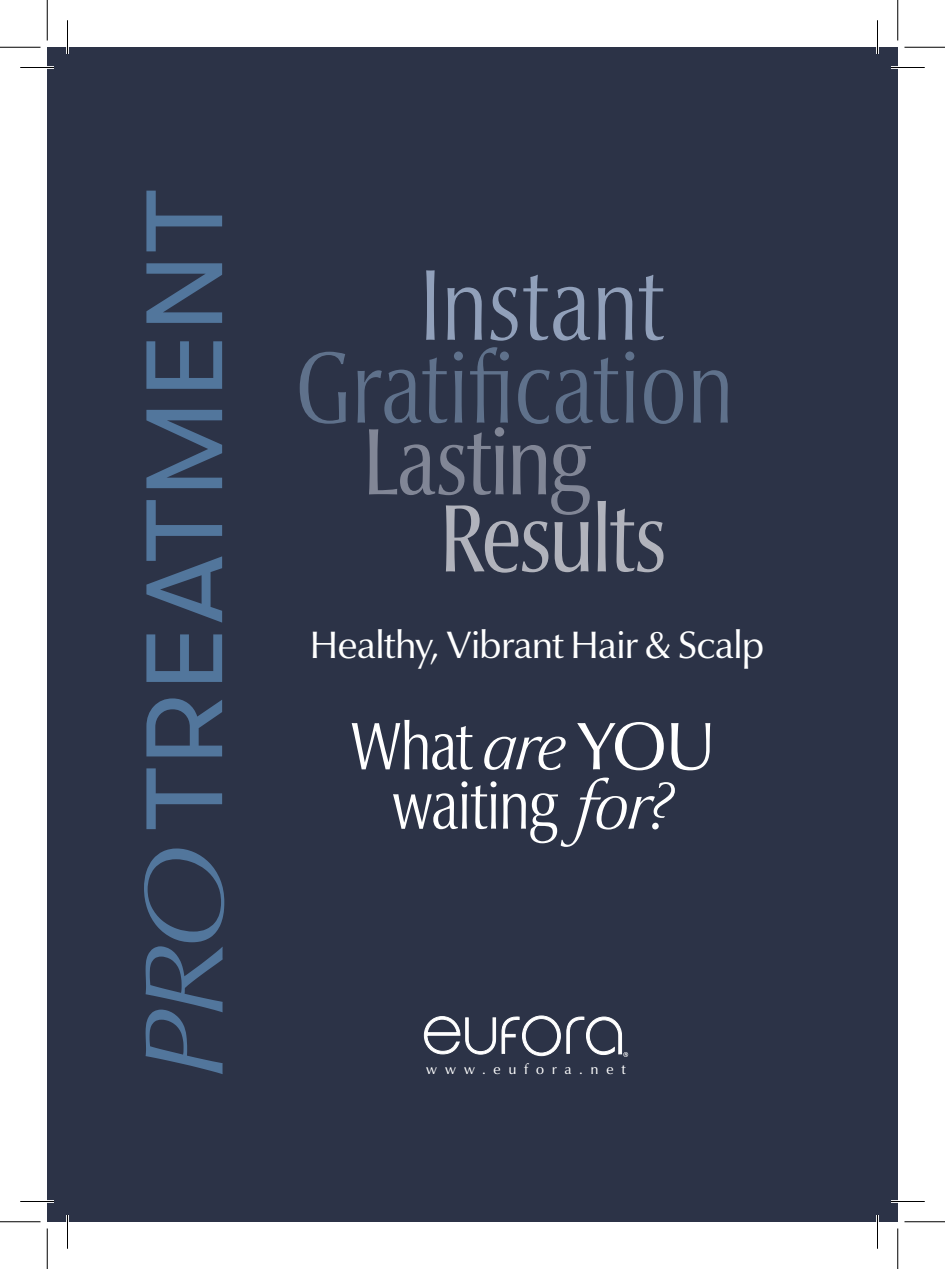
<style>
.page{position:relative;width:945px;height:1269px;background:#fff}
.page>*{position:absolute;margin:0;border:0;box-sizing:border-box;transform-origin:0 0}
.t1{font:300 condensed 101.7px "Optima Nova LT Pro";letter-spacing:-.015em;color:#5f718b}
.t2{font:300 condensed 101.7px "Optima Nova LT Pro";letter-spacing:-.015em;color:#91a0ba}
.t3{font:condensed 96.75px "Optima Nova LT Pro";letter-spacing:-.045em;color:#b1b3bc}
.t4{font:condensed 95.4px "Optima Nova LT Pro";letter-spacing:-.025em;color:#818696}
.t5{font:300 condensed 67.73px/59.4px "Optima Nova LT Pro";letter-spacing:-.035em;color:#fff;text-align:center}
.t6{font:38.7px "Optima Nova LT Pro";letter-spacing:-.03em;color:#fff}
.t7{font:14.4px "Optima Nova LT Pro";letter-spacing:.525em;color:#fff}
.s1{font-style:italic;font-stretch:normal}
.s2{font-weight:400;font-stretch:normal}
</style>
<div class="page">
<div style="left:47px;top:47px;width:851px;height:1175px;background:#2c3347"></div>
<svg style="left:144px;top:849px;width:80px;height:225px"></svg>
<svg style="left:146px;top:191px;width:76px;height:638px"></svg>
<svg style="left:424px;top:1016px;width:204px;height:41px"></svg>
<hr style="left:20px;top:66px;width:34px;height:3px;background:#fff">
<hr style="left:891px;top:66px;width:34px;height:3px;background:#fff">
<hr style="left:20px;top:1200px;width:34px;height:3px;background:#fff">
<hr style="left:891px;top:1200px;width:34px;height:3px;background:#fff">
<hr style="left:66px;top:20px;width:3px;height:34px;background:#fff">
<hr style="left:66px;top:1215px;width:3px;height:34px;background:#fff">
<hr style="left:876px;top:20px;width:3px;height:34px;background:#fff">
<hr style="left:876px;top:1215px;width:3px;height:34px;background:#fff">
<hr style="left:20px;top:67px;width:34px;height:1px;background:#000">
<hr style="left:891px;top:67px;width:34px;height:1px;background:#000">
<hr style="left:20px;top:1201px;width:34px;height:1px;background:#000">
<hr style="left:891px;top:1201px;width:34px;height:1px;background:#000">
<hr style="left:67px;top:20px;width:1px;height:34px;background:#000">
<hr style="left:67px;top:1215px;width:1px;height:34px;background:#000">
<hr style="left:877px;top:20px;width:1px;height:34px;background:#000">
<hr style="left:877px;top:1215px;width:1px;height:34px;background:#000">
<hr style="left:0;top:47px;width:40px;height:1px;background:#000">
<hr style="left:904px;top:47px;width:41px;height:1px;background:#000">
<hr style="left:0;top:1221px;width:40px;height:1px;background:#000">
<hr style="left:904px;top:1221px;width:41px;height:1px;background:#000">
<hr style="left:47px;top:0;width:1px;height:40px;background:#000">
<hr style="left:47px;top:1228px;width:1px;height:41px;background:#000">
<hr style="left:897px;top:0;width:1px;height:40px;background:#000">
<hr style="left:897px;top:1228px;width:1px;height:41px;background:#000">
<h1 class="t2" style="left:418px;top:242px;width:247px">Instant</h1>
<h1 class="t1" style="left:295px;top:324px;width:442px">Gratification</h1>
<h3 class="t4" style="left:362px;top:402px;width:231px">Lasting</h3>
<h2 class="t3" style="left:439px;top:478px;width:230px">Results</h2>
<p class="t6" style="left:310px;top:620px;width:457px">Healthy, Vibrant Hair &amp; Scalp</p>
<h3 class="t5" style="left:350px;top:716px;width:367px">What <span class="s1">are</span> <span class="s2">YOU </span>waiting <span class="s1">for?</span></h3>
<p class="t7" style="left:426px;top:1060px;width:201px">www.eufora.net</p>
</div>
